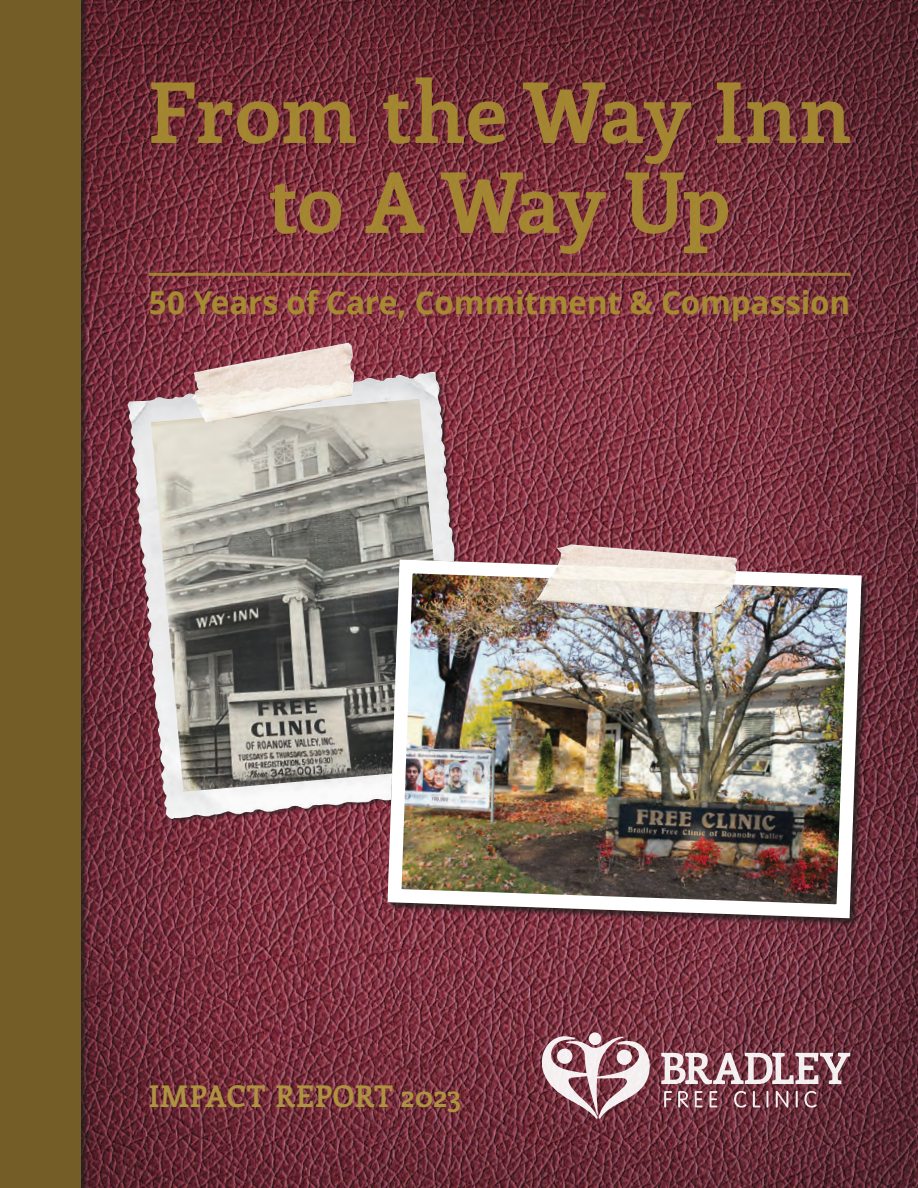
<style>
.page{position:relative;width:918px;height:1188px;background:#fff}
.page>*{position:absolute;margin:0;border:0;box-sizing:border-box;transform-origin:0 0}
.t1{font:700 84px/90px "Enriqueta";letter-spacing:-.005em;color:#a68b32;text-align:center}
.t2{font:700 31.5px "Open Sans";letter-spacing:-.005em;color:#a68b32}
.t3{font:700 30px "Enriqueta";letter-spacing:.005em;color:#ae9340}
</style>
<div class="page">
<img style="left:88px;top:0;width:830px;height:1188px">
<div style="left:0;top:0;width:88px;height:1188px;background:#231f20;opacity:.75"></div>
<div style="left:0;top:0;width:81px;height:1188px;background:#745d26"></div>
<svg style="left:542px;top:1036px;width:113px;height:83px"></svg>
<svg style="left:557px;top:1048px;width:16px;height:16px"></svg>
<svg style="left:616px;top:1049px;width:16px;height:16px"></svg>
<svg style="left:588px;top:1032px;width:14px;height:13px"></svg>
<svg style="left:661px;top:1053px;width:189px;height:31px"></svg>
<svg style="left:664px;top:1091px;width:8px;height:17px"></svg>
<svg style="left:678px;top:1091px;width:10px;height:17px"></svg>
<svg style="left:695px;top:1091px;width:8px;height:16px"></svg>
<svg style="left:710px;top:1091px;width:7px;height:16px"></svg>
<svg style="left:734px;top:1091px;width:12px;height:17px"></svg>
<svg style="left:753px;top:1091px;width:7px;height:16px"></svg>
<svg style="left:766px;top:1091px;width:2px;height:17px"></svg>
<svg style="left:776px;top:1091px;width:12px;height:17px"></svg>
<svg style="left:796px;top:1091px;width:2px;height:17px"></svg>
<svg style="left:804px;top:1091px;width:13px;height:17px"></svg>
<div style="left:126px;top:370px;width:355px;height:454px;background:#231f20;opacity:.75"></div>
<img style="left:127px;top:371px;width:297px;height:451px">
<img style="left:151px;top:399px;width:301px;height:393px">
<img style="left:192px;top:343px;width:163px;height:80px">
<img style="left:381px;top:552px;width:488px;height:373px">
<img style="left:537px;top:544px;width:202px;height:69px">
<hr style="left:148px;top:273px;width:702px;height:3px;background:#a68b32">
<h1 class="t1" style="left:147px;top:64px;width:706px">From the Way Inn to A Way Up</h1>
<p class="t2" style="left:149px;top:280px;width:703px">50 Years of Care, Commitment &amp; Compassion</p>
<p class="t3" style="left:148px;top:1075px;width:314px">IMPACT REPORT 2023</p>
</div>
